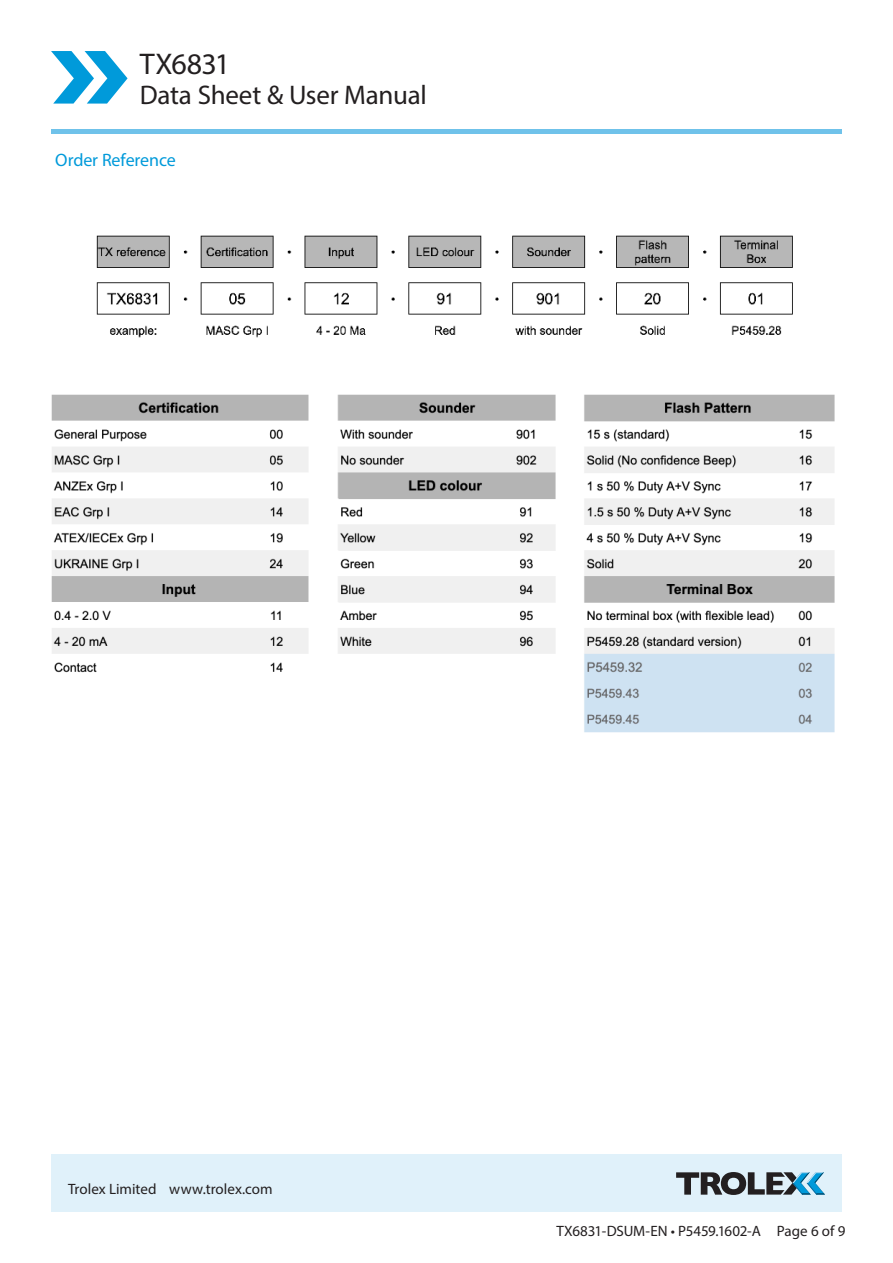
<style>
.page{position:relative;width:893px;height:1263px;background:#fff}
.page>*{position:absolute;margin:0;border:0;box-sizing:border-box;transform-origin:0 0}
.t1{font:30px "Myriad Pro";letter-spacing:-.025em;color:#231f20}
.t2{font:27px "Myriad Pro";letter-spacing:-.01em;color:#231f20}
.t3{font:18px "Myriad Pro";letter-spacing:-.005em;color:#009ada}
.t4{font:15px "Myriad Pro";color:#231f20}
</style>
<div class="page">
<svg style="left:51px;top:51px;width:77px;height:53px"></svg>
<hr style="left:51px;top:129px;width:791px;height:4px;background:#6fc2ea">
<div style="left:51px;top:1154px;width:791px;height:58px;background:#e0f1fa"></div>
<svg style="left:676px;top:1172px;width:149px;height:23px"></svg>
<img style="left:97px;top:235px;width:696px;height:103px">
<img style="left:51px;top:394px;width:784px;height:338px">
<h1 class="t1" style="left:140px;top:52px;width:92px">TX6831</h1>
<h2 class="t2" style="left:140px;top:84px;width:288px">Data Sheet &amp; User Manual</h2>
<p class="t3" style="left:55px;top:153px;width:122px">Order Reference</p>
<p class="t4" style="left:68px;top:1183px;width:206px">Trolex Limited www.trolex.com</p>
<p class="t4" style="left:556px;top:1225px;width:290px">TX6831-DSUM-EN • P5459.1602-A Page 6 of 9</p>
</div>
